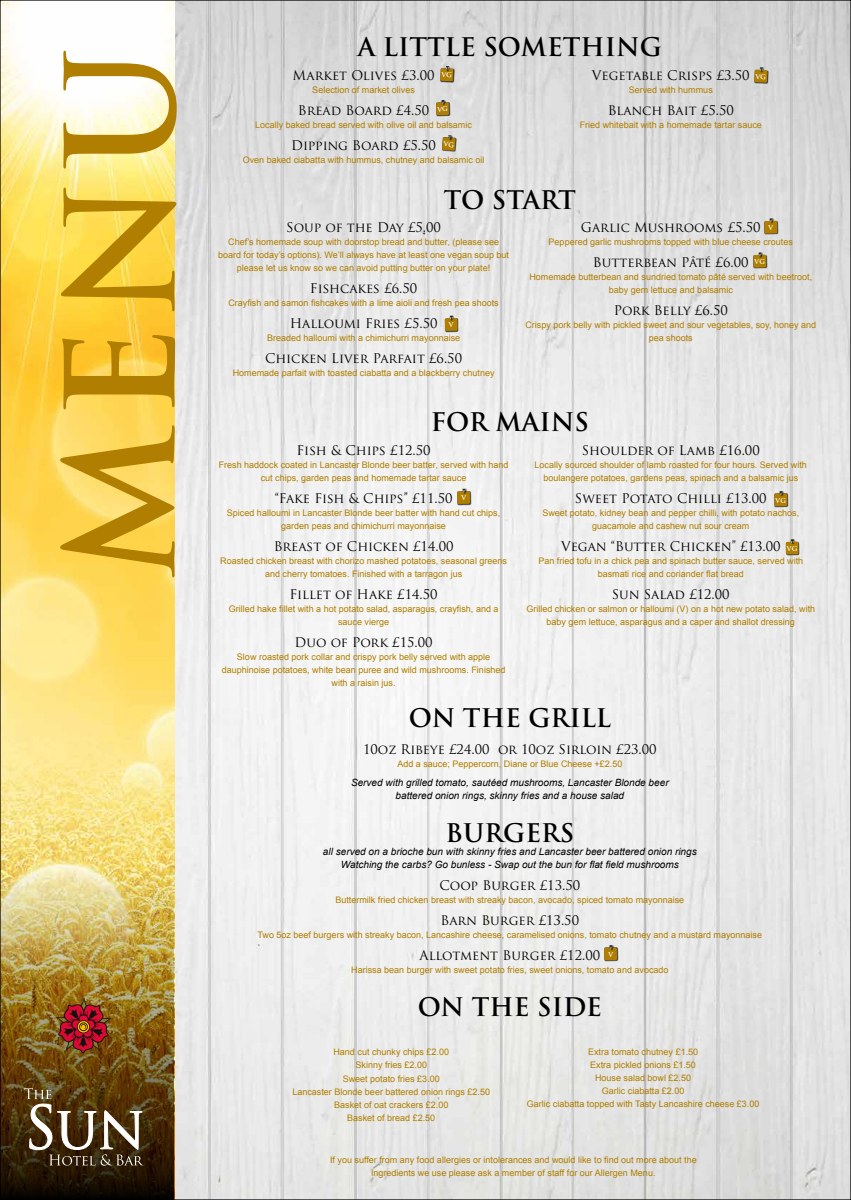
<style>
.page{position:relative;width:851px;height:1200px;background:#fff}
.page>*{position:absolute;margin:0;border:0;box-sizing:border-box;transform-origin:0 0}
.t1{font:700 147.1px "Trajan Pro";color:#b07e00}
.t2{font:700 25px "Trajan Pro";color:#000}
.t3{font:13px "Trajan Pro";color:#000}
.t4{font:italic 10px/13px "Arial";color:#000;text-align:center}
.t5{font:9px/13px "Arial";color:#b07e00;text-align:center}
</style>
<div class="page">
<img style="left:174px;top:2px;width:674px;height:1195px">
<img style="left:2px;top:2px;width:172px;height:868px">
<img style="left:2px;top:870px;width:172px;height:327px">
<svg style="left:56px;top:997px;width:55px;height:57px;background:#8c381f"></svg>
<svg style="left:24px;top:1087px;width:119px;height:78px;background:#665235"></svg>
<div style="left:764px;top:221px;width:14px;height:14px;background:#000;opacity:.75"></div>
<div style="left:764px;top:221px;width:13px;height:12px;background:#b07e00;border-radius:2px"></div>
<div style="left:444px;top:318px;width:14px;height:14px;background:#000;opacity:.75"></div>
<div style="left:444px;top:318px;width:13px;height:13px;background:#b07e00;border-radius:2px"></div>
<div style="left:457px;top:491px;width:14px;height:14px;background:#000;opacity:.75"></div>
<div style="left:457px;top:491px;width:13px;height:13px;background:#b07e00;border-radius:2px"></div>
<div style="left:604px;top:947px;width:14px;height:14px;background:#000;opacity:.75"></div>
<div style="left:604px;top:947px;width:13px;height:13px;background:#b07e00;border-radius:2px"></div>
<div style="left:774px;top:493px;width:14px;height:14px;background:#000;opacity:.75"></div>
<div style="left:774px;top:493px;width:13px;height:13px;background:#b07e00;border-radius:2px"></div>
<div style="left:785px;top:541px;width:14px;height:14px;background:#000;opacity:.75"></div>
<div style="left:785px;top:541px;width:13px;height:13px;background:#b07e00;border-radius:2px"></div>
<div style="left:753px;top:255px;width:14px;height:14px;background:#000;opacity:.75"></div>
<div style="left:753px;top:255px;width:13px;height:12px;background:#b07e00;border-radius:2px"></div>
<div style="left:440px;top:68px;width:14px;height:14px;background:#000;opacity:.75"></div>
<div style="left:436px;top:102px;width:14px;height:14px;background:#000;opacity:.75"></div>
<div style="left:436px;top:102px;width:13px;height:13px;background:#b07e00;border-radius:2px"></div>
<div style="left:442px;top:137px;width:14px;height:15px;background:#000;opacity:.75"></div>
<div style="left:754px;top:69px;width:14px;height:15px;background:#000;opacity:.75"></div>
<svg style="left:768px;top:218px;width:6px;height:6px"></svg>
<svg style="left:448px;top:315px;width:6px;height:6px"></svg>
<svg style="left:461px;top:488px;width:6px;height:6px"></svg>
<svg style="left:607px;top:944px;width:7px;height:7px"></svg>
<svg style="left:775px;top:491px;width:10px;height:6px"></svg>
<svg style="left:786px;top:539px;width:11px;height:6px"></svg>
<svg style="left:754px;top:252px;width:10px;height:6px"></svg>
<svg style="left:440px;top:66px;width:13px;height:15px"></svg>
<svg style="left:437px;top:100px;width:10px;height:6px"></svg>
<svg style="left:442px;top:135px;width:13px;height:16px"></svg>
<svg style="left:754px;top:67px;width:13px;height:16px"></svg>
<h1 class="t1" style="left:29px;top:579px;width:535px;rotate:-90deg">MENU</h1>
<h2 class="t2" style="left:358px;top:31px;width:305px">A LITTLE SOMETHING</h2>
<h3 class="t3" style="left:292px;top:66px;width:143px">Market Olives £3.00</h3>
<p class="t5" style="left:312px;top:83px;width:104px">Selection of market olives</p>
<h3 class="t3" style="left:298px;top:101px;width:133px">Bread Board £4.50</h3>
<p class="t5" style="left:255px;top:118px;width:218px">Locally baked bread served with olive oil and balsamic</p>
<h3 class="t3" style="left:291px;top:136px;width:146px">Dipping Board £5.50</h3>
<p class="t5" style="left:243px;top:153px;width:243px">Oven baked ciabatta with hummus, chutney and balsamic oil</p>
<h3 class="t3" style="left:591px;top:66px;width:159px">Vegetable Crisps £3.50</h3>
<p class="t5" style="left:628px;top:83px;width:86px">Served with hummus</p>
<h3 class="t3" style="left:607px;top:101px;width:128px">Blanch Bait £5.50</h3>
<p class="t5" style="left:579px;top:118px;width:184px">Fried whitebait with a homemade tartar sauce</p>
<h2 class="t2" style="left:443px;top:184px;width:134px">TO START</h2>
<h3 class="t3" style="left:286px;top:219px;width:156px">Soup of the Day £5.00</h3>
<p class="t5" style="left:218px;top:235px;width:292px">Chef’s homemade soup with doorstop bread and butter, (please see board for today’s options). We’ll always have at least one vegan soup but please let us know so we can avoid putting butter on your plate!</p>
<h3 class="t3" style="left:310px;top:280px;width:109px">Fishcakes £6.50</h3>
<p class="t5" style="left:228px;top:296px;width:272px">Crayfish and samon fishcakes with a lime aioli and fresh pea shoots</p>
<h3 class="t3" style="left:290px;top:315px;width:149px">Halloumi Fries £5.50</h3>
<p class="t5" style="left:267px;top:331px;width:195px">Breaded halloumi with a chimichurri mayonnaise</p>
<h3 class="t3" style="left:265px;top:350px;width:198px">Chicken Liver Parfait £6.50</h3>
<p class="t5" style="left:233px;top:366px;width:263px">Homemade parfait with toasted ciabatta and a blackberry chutney</p>
<h3 class="t3" style="left:581px;top:219px;width:181px">Garlic Mushrooms £5.50</h3>
<p class="t5" style="left:548px;top:235px;width:246px">Peppered garlic mushrooms topped with blue cheese croutes</p>
<h3 class="t3" style="left:593px;top:254px;width:157px">Butterbean Pâté £6.00</h3>
<p class="t5" style="left:529px;top:270px;width:284px">Homemade butterbean and sundried tomato pâté served with beetroot, baby gem lettuce and balsamic</p>
<h3 class="t3" style="left:613px;top:302px;width:116px">Pork Belly £6.50</h3>
<p class="t5" style="left:525px;top:318px;width:292px">Crispy pork belly with pickled sweet and sour vegetables, soy, honey and pea shoots</p>
<h2 class="t2" style="left:430px;top:406px;width:160px">FOR MAINS</h2>
<h3 class="t3" style="left:296px;top:442px;width:135px">Fish &amp; Chips £12.50</h3>
<p class="t5" style="left:219px;top:458px;width:291px">Fresh haddock coated in Lancaster Blonde beer batter, served with hand cut chips, garden peas and homemade tartar sauce</p>
<h3 class="t3" style="left:274px;top:490px;width:179px">“Fake Fish &amp; Chips” £11.50</h3>
<p class="t5" style="left:227px;top:506px;width:275px">Spiced halloumi in Lancaster Blonde beer batter with hand cut chips, garden peas and chimichurri mayonnaise</p>
<h3 class="t3" style="left:274px;top:538px;width:181px">Breast of Chicken £14.00</h3>
<p class="t5" style="left:220px;top:554px;width:288px">Roasted chicken breast with chorizo mashed potatoes, seasonal greens and cherry tomatoes. Finished with a tarragon jus</p>
<h3 class="t3" style="left:289px;top:586px;width:150px">Fillet of Hake £14.50</h3>
<p class="t5" style="left:229px;top:602px;width:271px">Grilled hake fillet with a hot potato salad, asparagus, crayfish, and a sauce vierge</p>
<h3 class="t3" style="left:294px;top:634px;width:139px">Duo of Pork £15.00</h3>
<p class="t5" style="left:222px;top:650px;width:285px">Slow roasted pork collar and crispy pork belly served with apple dauphinoise potatoes, white bean puree and wild mushrooms. Finished with a raisin jus.</p>
<h3 class="t3" style="left:581px;top:442px;width:179px">Shoulder of Lamb £16.00</h3>
<p class="t5" style="left:534px;top:458px;width:274px">Locally sourced shoulder of lamb roasted for four hours. Served with boulangere potatoes, gardens peas, spinach and a balsamic jus</p>
<h3 class="t3" style="left:575px;top:490px;width:193px">Sweet Potato Chilli £13.00</h3>
<p class="t5" style="left:542px;top:506px;width:258px">Sweet potato, kidney bean and pepper chilli, with potato nachos, guacamole and cashew nut sour cream</p>
<h3 class="t3" style="left:561px;top:538px;width:221px">Vegan “Butter Chicken” £13.00</h3>
<p class="t5" style="left:538px;top:554px;width:266px">Pan fried tofu in a chick pea and spinach butter sauce, served with basmati rice and coriander flat bread</p>
<h3 class="t3" style="left:611px;top:586px;width:119px">Sun Salad £12.00</h3>
<p class="t5" style="left:526px;top:602px;width:290px">Grilled chicken or salmon or halloumi (V) on a hot new potato salad, with baby gem lettuce, asparagus and a caper and shallot dressing</p>
<h2 class="t2" style="left:409px;top:701px;width:204px">ON THE GRILL</h2>
<h3 class="t3" style="left:363px;top:740px;width:295px">10oz Ribeye £24.00 or 10oz Sirloin £23.00</h3>
<p class="t5" style="left:397px;top:757px;width:226px">Add a sauce; Peppercorn, Diane or Blue Cheese +£2.50</p>
<p class="t4" style="left:351px;top:775px;width:319px">Served with grilled tomato, sautéed mushrooms, Lancaster Blonde beer battered onion rings, skinny fries and a house salad</p>
<h2 class="t2" style="left:445px;top:816px;width:130px">BURGERS</h2>
<p class="t4" style="left:323px;top:844px;width:375px">all served on a brioche bun with skinny fries and Lancaster beer battered onion rings<br>Watching the carbs? Go bunless - Swap out the bun for flat field mushrooms</p>
<h3 class="t3" style="left:439px;top:876px;width:142px">Coop Burger £13.50</h3>
<p class="t5" style="left:335px;top:893px;width:350px">Buttermilk fried chicken breast with streaky bacon, avocado, spiced tomato mayonnaise</p>
<h3 class="t3" style="left:440px;top:911px;width:140px">Barn Burger £13.50</h3>
<p class="t5" style="left:257px;top:928px;width:506px">Two 5oz beef burgers with streaky bacon, Lancashire cheese, caramelised onions, tomato chutney and a mustard mayonnaise</p>
<h3 class="t3" style="left:419px;top:946px;width:182px">Allotment Burger £12.00</h3>
<p class="t5" style="left:351px;top:963px;width:319px">Harissa bean burger with sweet potato fries, sweet onions, tomato and avocado</p>
<h2 class="t2" style="left:417px;top:990px;width:186px">ON THE SIDE</h2>
<p class="t5" style="left:292px;top:1045px;width:199px">Hand cut chunky chips £2.00<br>Skinny fries £2.00<br>Sweet potato fries £3.00<br>Lancaster Blonde beer battered onion rings £2.50<br>Basket of oat crackers £2.00<br>Basket of bread £2.50</p>
<p class="t5" style="left:526px;top:1045px;width:234px">Extra tomato chutney £1.50<br>Extra pickled onions £1.50<br>House salad bowl £2.50<br>Garlic ciabatta £2.00<br>Garlic ciabatta topped with Tasty Lancashire cheese £3.00</p>
<p class="t5" style="left:330px;top:1153px;width:368px">If you suffer from any food allergies or intolerances and would like to find out more about the ingredients we use please ask a member of staff for our Allergen Menu.</p>
</div>
